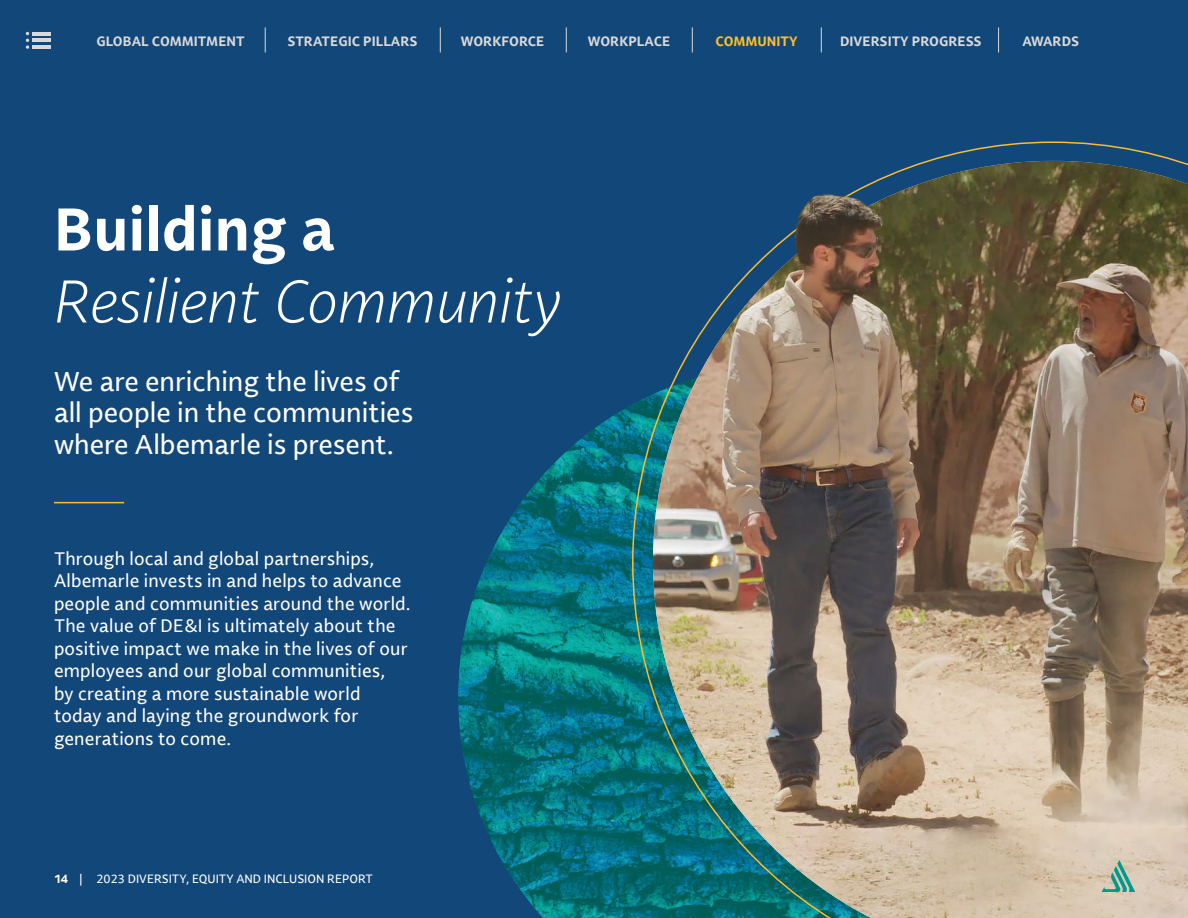
<style>
.page{position:relative;width:1188px;height:918px;background:#12477a}
.page>*{position:absolute;margin:0;border:0;box-sizing:border-box;transform-origin:0 0}
.t1{font:italic 300 60px "Lemance";color:#fff}
.t2{font:700 60px "Lemance";color:#fff}
.t3{font:27px/31.5px "Lemance";color:#fff}
.t4{font:18px/22.5px "Lemance";letter-spacing:.01em;color:#fff}
.t5{font:700 13.5px "Lemance";color:#d9d9d9}
.t6{font:700 13.5px "Lemance";color:#ffbf2b}
.t7{font:12px "Lemance";color:#fff}
.s1{font-weight:700}
</style>
<div class="page">
<img style="left:458px;top:405px;width:174px;height:513px">
<img style="left:632px;top:141px;width:556px;height:777px">
<hr style="left:54px;top:502px;width:70px;height:1px;background:#fcbd2b">
<hr style="left:33px;top:32px;width:18px;height:3px;background:#d9d9d9">
<hr style="left:33px;top:39px;width:18px;height:3px;background:#d9d9d9">
<svg style="left:26px;top:31px;width:3px;height:18px"></svg>
<hr style="left:33px;top:45px;width:18px;height:4px;background:#d9d9d9">
<svg style="left:265px;top:27px;width:1px;height:26px"></svg>
<svg style="left:440px;top:27px;width:1px;height:26px"></svg>
<svg style="left:566px;top:27px;width:1px;height:26px"></svg>
<svg style="left:692px;top:27px;width:1px;height:26px"></svg>
<svg style="left:821px;top:27px;width:1px;height:26px"></svg>
<svg style="left:998px;top:27px;width:1px;height:26px"></svg>
<svg style="left:1102px;top:848px;width:33px;height:44px"></svg>
<p class="t5" style="left:96px;top:32px;width:150px">GLOBAL COMMITMENT</p>
<p class="t5" style="left:287px;top:32px;width:132px">STRATEGIC PILLARS</p>
<p class="t5" style="left:461px;top:32px;width:85px">WORKFORCE</p>
<p class="t5" style="left:588px;top:32px;width:84px">WORKPLACE</p>
<p class="t6" style="left:716px;top:32px;width:83px">COMMUNITY</p>
<p class="t5" style="left:840px;top:32px;width:143px">DIVERSITY PROGRESS</p>
<p class="t5" style="left:1022px;top:32px;width:58px">AWARDS</p>
<h1 class="t2" style="left:54px;top:188px;width:282px">Building a</h1>
<h1 class="t1" style="left:54px;top:262px;width:509px">Resilient Community</h1>
<h2 class="t3" style="left:54px;top:365px;width:361px">We are enriching the lives of all people in the communities where Albemarle is present.</h2>
<p class="t4" style="left:54px;top:547px;width:358px">Through local and global partnerships, Albemarle invests in and helps to advance people and communities around the world.<br>The value of DE&amp;I is ultimately about the positive impact we make in the lives of our employees and our global communities,<br>by creating a more sustainable world today and laying the groundwork for generations to come.</p>
<p class="t7" style="left:54px;top:871px;width:320px"><span class="s1">14</span> | 2023 DIVERSITY, EQUITY AND INCLUSION REPORT</p>
</div>
